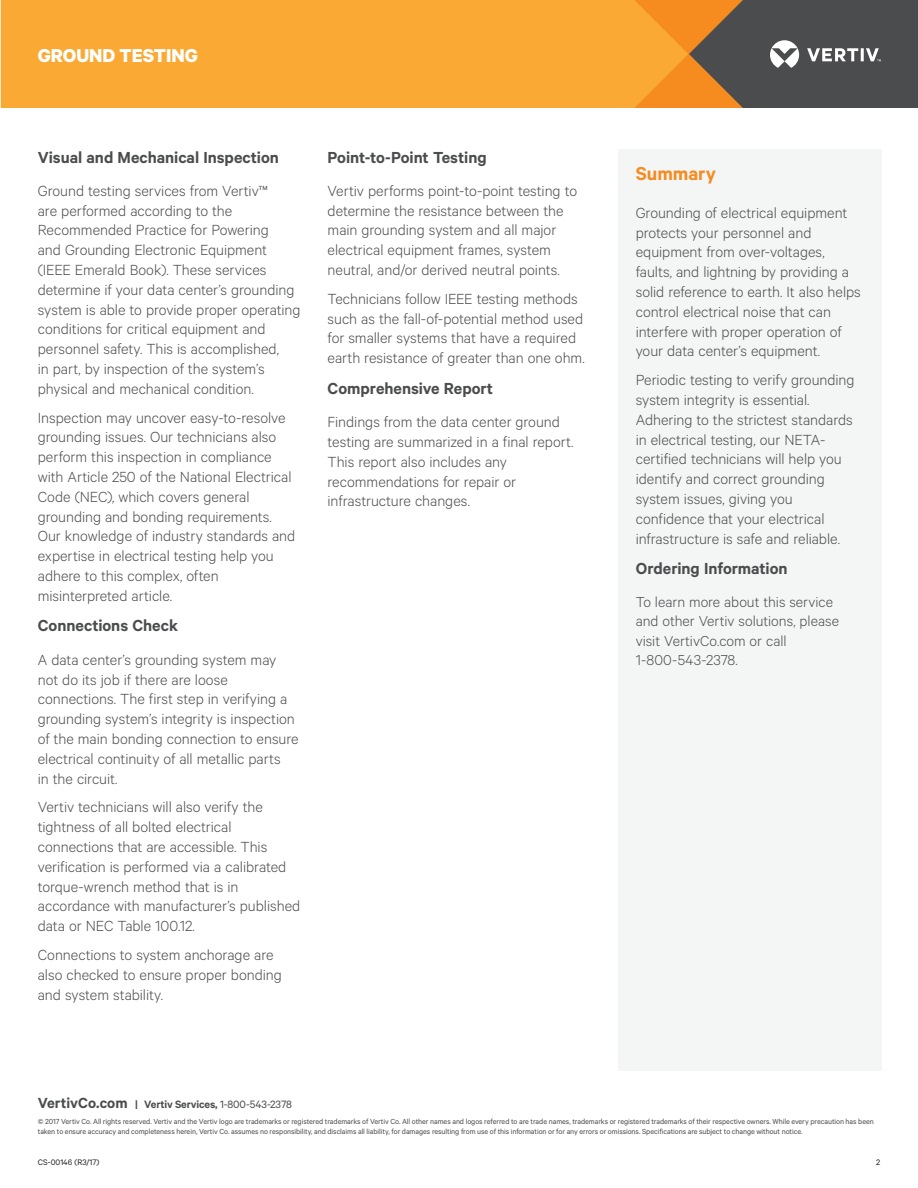
<style>
.page{position:relative;width:918px;height:1188px;background:#fff}
.page>*{position:absolute;margin:0;border:0;box-sizing:border-box;transform-origin:0 0}
.Vertiv_Header_Small{font:700 21px "Calibre";color:#fff}
.Vertiv_Orange_Main_H{font:600 21px "Calibre";color:#f68b1f}
.Vertiv_Heading{font:600 18px "Calibre";color:#4b4c4d}
.Vertiv_Body_Text{font:300 16.5px/19.8px "Calibre";color:#4b4c4d}
.Vertiv_Body_Text-2{font:300 16.2px/19.5px "Calibre";color:#4b4c4d}
.Footer_Address{font:600 12px "Calibre";letter-spacing:-.01em;color:#4b4c4d}
.Document_ID{font:9px "Calibre";color:#231f20}
.Page_Number_Right{font:9px "Calibre";color:#231f20}
.Footer_Disclaimer{font:8.25px/9.8px "Calibre";letter-spacing:-.01em;color:#4b4c4d}
.s1{font-size:16.5px}
.s2{font-weight:400}
</style>
<div class="page">
<div style="left:1px;top:0;width:634px;height:108px;background:#faaa34"></div>
<svg style="left:635px;top:0;width:283px;height:108px;background:#816647"></svg>
<div style="left:618px;top:149px;width:264px;height:922px;background:#f4f5f5"></div>
<p class="Vertiv_Header_Small" style="left:38px;top:43px;width:161px">GROUND TESTING</p>
<p class="Vertiv_Heading" style="left:38px;top:146px;width:243px">Visual and Mechanical Inspection</p>
<p class="Vertiv_Body_Text" style="left:38px;top:180px;width:264px">Ground testing services from Vertiv™<br>are performed according to the Recommended Practice for Powering<br>and Grounding Electronic Equipment (IEEE Emerald Book). These services determine if your data center’s grounding system is able to provide proper operating conditions for critical equipment and personnel safety. This is accomplished,<br>in part, by inspection of the system’s physical and mechanical condition.</p>
<p class="Vertiv_Body_Text" style="left:38px;top:407px;width:259px">Inspection may uncover easy-to-resolve grounding issues. Our technicians also perform this inspection in compliance with Article 250 of the National Electrical Code (NEC), which covers general grounding and bonding requirements.<br>Our knowledge of industry standards and expertise in electrical testing help you adhere to this complex, often misinterpreted article.</p>
<p class="Vertiv_Heading" style="left:38px;top:615px;width:142px">Connections Check</p>
<p class="Vertiv_Body_Text" style="left:38px;top:649px;width:262px">A data center’s grounding system may not do its job if there are loose connections. The first step in verifying a grounding system’s integrity is inspection of the main bonding connection to ensure electrical continuity of all metallic parts<br>in the circuit.</p>
<p class="Vertiv_Body_Text" style="left:38px;top:797px;width:264px">Vertiv technicians will also verify the tightness of all bolted electrical connections that are accessible. This verification is performed via a calibrated torque-wrench method that is in accordance with manufacturer’s published data or NEC Table 100.12.</p>
<p class="Vertiv_Body_Text" style="left:38px;top:944px;width:246px">Connections to system anchorage are also checked to ensure proper bonding and system stability.</p>
<p class="Vertiv_Heading" style="left:328px;top:146px;width:161px">Point-to-Point Testing</p>
<p class="Vertiv_Body_Text" style="left:328px;top:180px;width:251px">Vertiv performs point-to-point testing to determine the resistance between the main grounding system and all major electrical equipment frames, system neutral, and/or derived neutral points.</p>
<p class="Vertiv_Body_Text" style="left:328px;top:288px;width:259px">Technicians follow IEEE testing methods such as the fall-of-potential method used for smaller systems that have a required earth resistance of greater than one ohm.</p>
<p class="Vertiv_Heading" style="left:328px;top:378px;width:167px">Comprehensive Report</p>
<p class="Vertiv_Body_Text" style="left:328px;top:411px;width:248px">Findings from the data center ground testing are summarized in a final report.<br>This report also includes any recommendations for repair or infrastructure changes.</p>
<p class="Vertiv_Orange_Main_H" style="left:636px;top:161px;width:82px">Summary</p>
<p class="Vertiv_Body_Text" style="left:636px;top:202px;width:227px">Grounding of electrical equipment protects your personnel and equipment from over-voltages, faults, and lightning by providing a solid reference to earth. It also helps control electrical noise that can interfere with proper operation of your data center’s equipment.</p>
<p class="Vertiv_Body_Text" style="left:636px;top:369px;width:220px">Periodic testing to verify grounding system integrity is essential.<br>Adhering to the strictest standards in electrical testing, our NETA&shy;certified technicians will help you identify and correct grounding system issues, giving you confidence that your electrical infrastructure is safe and reliable.</p>
<p class="Vertiv_Heading" style="left:636px;top:558px;width:153px">Ordering Information</p>
<p class="Vertiv_Body_Text-2" style="left:636px;top:592px;width:205px">To learn more about this service and other Vertiv solutions, please visit VertivCo.com or call<br>1-800-543-2378.</p>
<p class="Footer_Address" style="left:38px;top:1097px;width:256px"><span class="s1">VertivCo.com</span> | Vertiv Services, <span class="s2">1-800-543-2378</span></p>
<p class="Footer_Disclaimer" style="left:38px;top:1117px;width:838px">© 2017 Vertiv Co. All rights reserved. Vertiv and the Vertiv logo are trademarks or registered trademarks of Vertiv Co. All other names and logos referred to are trade names, trademarks or registered trademarks of their respective owners. While every precaution has been taken to ensure accuracy and completeness herein, Vertiv Co. assumes no responsibility, and disclaims all liability, for damages resulting from use of this information or for any errors or omissions. Specifications are subject to change without notice.</p>
<p class="Document_ID" style="left:38px;top:1157px;width:63px">CS-00146 (R3/17)</p>
<p class="Page_Number_Right" style="left:876px;top:1157px;width:6px">2</p>
</div>
